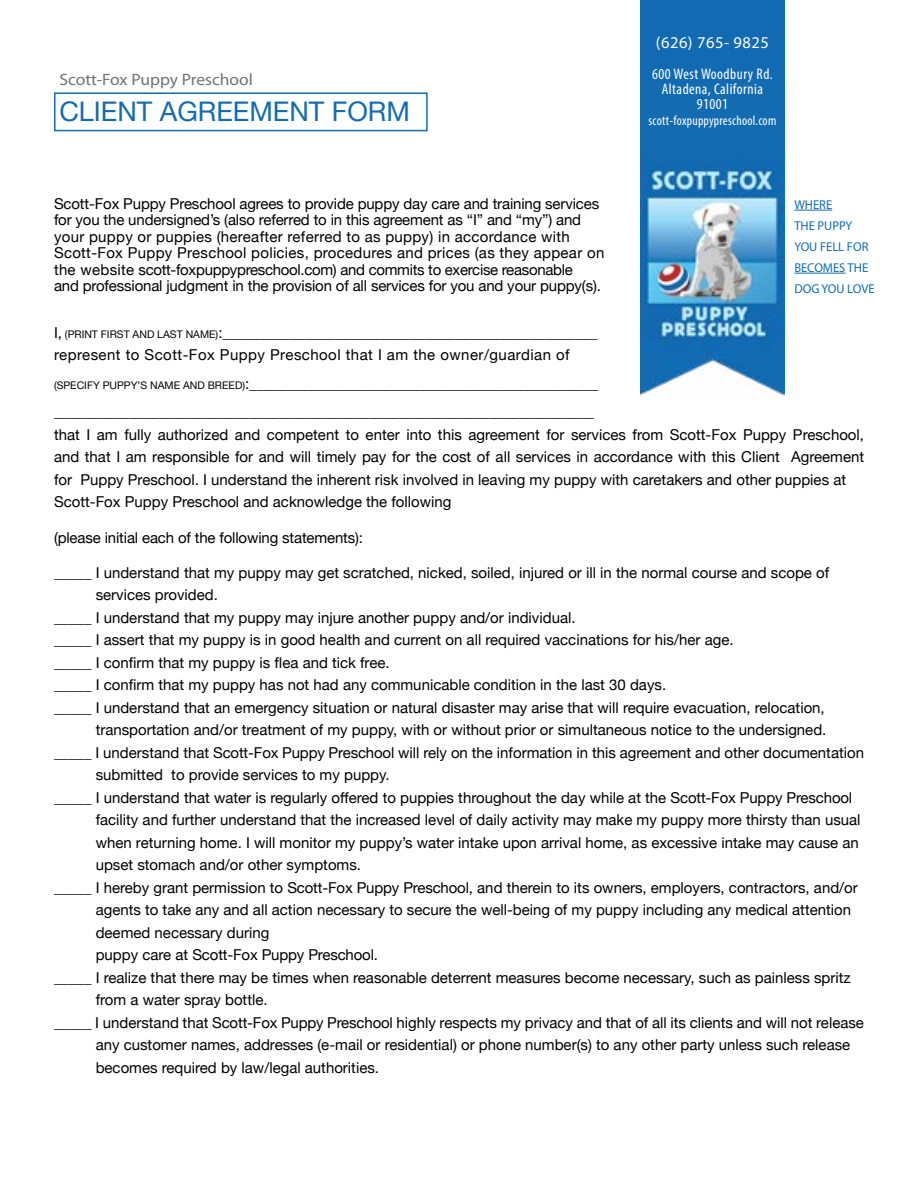
<style>
.page{position:relative;width:918px;height:1188px;background:#fff}
.page>*{position:absolute;margin:0;border:0;box-sizing:border-box;transform-origin:0 0}
.t1{font:27px "Helvetica Neue";color:#126bb2}
.t2{font:16.5px "Myriad Pro";color:#727272;scale:1.06 1}
.t3{font:16.5px "Myriad Pro";letter-spacing:.03em;color:#fff}
.t4{font:condensed 15.3px/15.3px "Myriad Pro";letter-spacing:.03em;color:#fff;text-align:center}
.t5{font:15px/16.5px "Helvetica Neue";color:#000}
.t6{font:15px/22.5px "Helvetica Neue";letter-spacing:.03em;color:#000}
.t7{font:condensed 13.65px "Myriad Pro";letter-spacing:.02em;color:#fff}
.t8{font:12.9px/21px "Myriad Pro";color:#126bb2}
.s1{font-size:10.5px}
</style>
<div class="page">
<hr style="left:794px;top:210px;width:38px;height:1px;background:#126bb2">
<hr style="left:794px;top:273px;width:51px;height:1px;background:#126bb2">
<img style="left:640px;top:83px;width:145px;height:314px">
<div style="left:640px;top:0;width:145px;height:83px;background:#126bb2"></div>
<div style="left:54px;top:92px;width:374px;height:39px;border:2px solid #126bb2"></div>
<p class="t2" style="left:59px;top:70px;width:184px">Scott-Fox Puppy Preschool</p>
<h1 class="t1" style="left:59px;top:92px;width:352px">CLIENT AGREEMENT FORM</h1>
<p class="t3" style="left:656px;top:32px;width:115px">(626) 765- 9825</p>
<p class="t4" style="left:652px;top:66px;width:122px">600 West Woodbury Rd.<br>Altadena, California<br>91001</p>
<p class="t7" style="left:649px;top:112px;width:129px">scott-foxpuppypreschool.com</p>
<p class="t5" style="left:54px;top:196px;width:552px">Scott-Fox Puppy Preschool agrees to provide puppy day care and training services for you the undersigned’s (also referred to in this agreement as “I” and “my”) and your puppy or puppies (hereafter referred to as puppy) in accordance with Scott-Fox Puppy Preschool policies, procedures and prices (as they appear on the website scott-foxpuppypreschool.com) and commits to exercise reasonable<br>and professional judgment in the provision of all services for you and your puppy(s).</p>
<p class="t6" style="left:54px;top:322px;width:545px">I, <span class="s1">(PRINT FIRST AND LAST NAME)</span>:__________________________________________________ represent to Scott-Fox Puppy Preschool that I am the owner/guardian of</p>
<p class="t5" style="left:54px;top:370px;width:546px;line-height:28.5px"><span class="s1">(SPECIFY PUPPY’S NAME AND BREED)</span>:_______________________________________________ ________________________________________________________________________</p>
<p class="t5" style="left:54px;top:424px;width:812px;line-height:22.5px">that I am fully authorized and competent to enter into this agreement for services from Scott-Fox Puppy Preschool, and that I am responsible for and will timely pay for the cost of all services in accordance with this Client Agreement for Puppy Preschool. I understand the inherent risk involved in leaving my puppy with caretakers and other puppies at Scott-Fox Puppy Preschool and acknowledge the following</p>
<p class="t5" style="left:54px;top:530px;width:311px">(please initial each of the following statements):</p>
<p class="t5" style="left:54px;top:565px;width:777px">_____ I understand that my puppy may get scratched, nicked, soiled, injured or ill in the normal course and scope of</p>
<p class="t5" style="left:96px;top:587px;width:124px">services provided.</p>
<p class="t5" style="left:54px;top:610px;width:523px">_____ I understand that my puppy may injure another puppy and/or individual.</p>
<p class="t5" style="left:54px;top:632px;width:681px">_____ I assert that my puppy is in good health and current on all required vaccinations for his/her age.</p>
<p class="t5" style="left:54px;top:655px;width:337px">_____ I confirm that my puppy is flea and tick free.</p>
<p class="t5" style="left:54px;top:677px;width:614px">_____ I confirm that my puppy has not had any communicable condition in the last 30 days.</p>
<p class="t5" style="left:54px;top:700px;width:772px">_____ I understand that an emergency situation or natural disaster may arise that will require evacuation, relocation,</p>
<p class="t5" style="left:96px;top:722px;width:732px">transportation and/or treatment of my puppy, with or without prior or simultaneous notice to the undersigned.</p>
<p class="t5" style="left:54px;top:745px;width:812px">_____ I understand that Scott-Fox Puppy Preschool will rely on the information in this agreement and other documentation</p>
<p class="t5" style="left:96px;top:767px;width:295px">submitted to provide services to my puppy.</p>
<p class="t5" style="left:54px;top:790px;width:800px">_____ I understand that water is regularly offered to puppies throughout the day while at the Scott-Fox Puppy Preschool</p>
<p class="t5" style="left:96px;top:812px;width:766px">facility and further understand that the increased level of daily activity may make my puppy more thirsty than usual</p>
<p class="t5" style="left:96px;top:835px;width:765px">when returning home. I will monitor my puppy’s water intake upon arrival home, as excessive intake may cause an</p>
<p class="t5" style="left:96px;top:857px;width:267px">upset stomach and/or other symptoms.</p>
<p class="t5" style="left:54px;top:880px;width:805px">_____ I hereby grant permission to Scott-Fox Puppy Preschool, and therein to its owners, employers, contractors, and/or</p>
<p class="t5" style="left:96px;top:902px;width:757px">agents to take any and all action necessary to secure the well-being of my puppy including any medical attention</p>
<p class="t5" style="left:96px;top:925px;width:175px">deemed necessary during</p>
<p class="t5" style="left:96px;top:947px;width:284px">puppy care at Scott-Fox Puppy Preschool.</p>
<p class="t5" style="left:54px;top:970px;width:798px">_____ I realize that there may be times when reasonable deterrent measures become necessary, such as painless spritz</p>
<p class="t5" style="left:96px;top:992px;width:173px">from a water spray bottle.</p>
<p class="t5" style="left:54px;top:1015px;width:812px">_____ I understand that Scott-Fox Puppy Preschool highly respects my privacy and that of all its clients and will not release</p>
<p class="t5" style="left:96px;top:1037px;width:756px">any customer names, addresses (e-mail or residential) or phone number(s) to any other party unless such release</p>
<p class="t5" style="left:96px;top:1060px;width:285px">becomes required by law/legal authorities.</p>
<p class="t8" style="left:794px;top:194px;width:82px">WHERE<br>THE PUPPY<br>YOU FELL FOR<br>BECOMES THE<br>DOG YOU LOVE</p>
</div>
